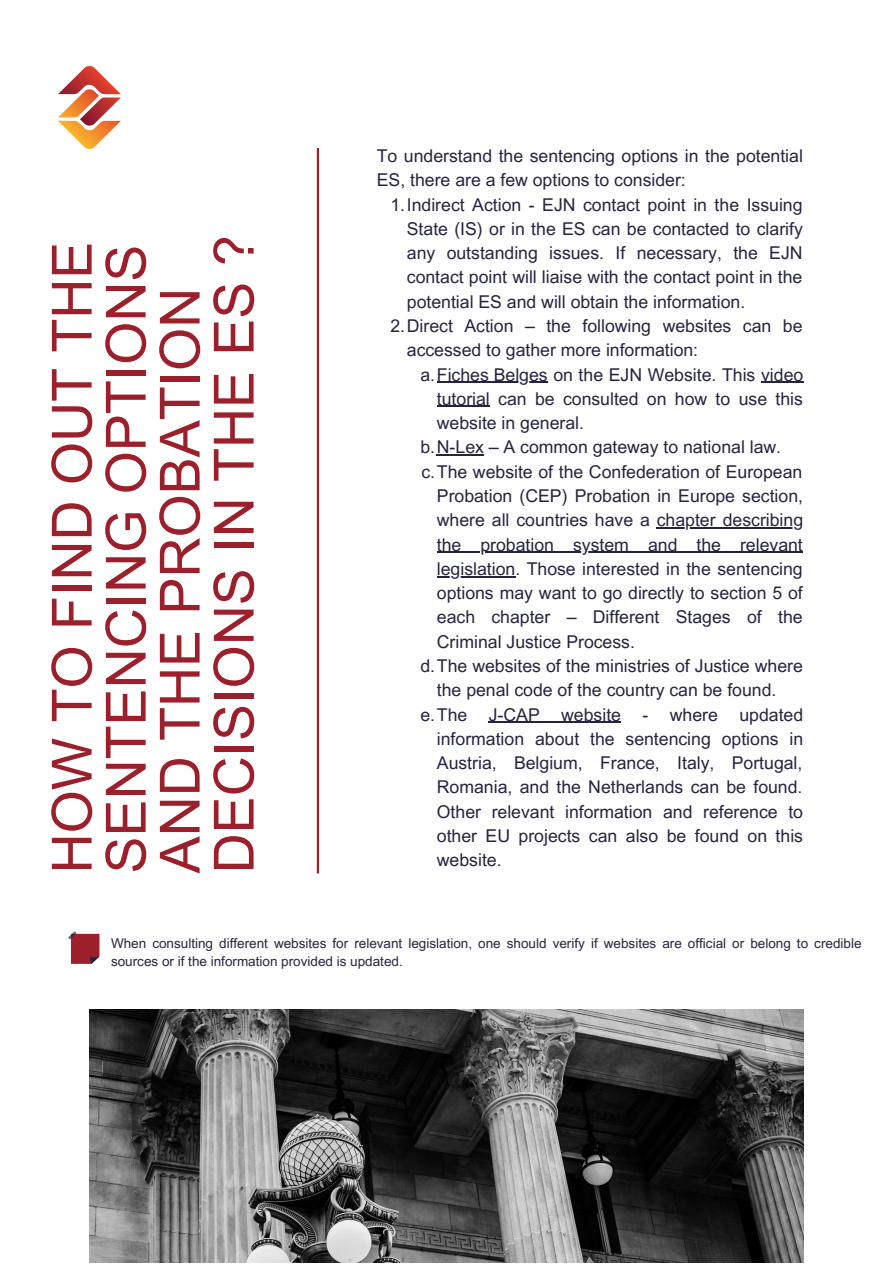
<style>
.page{position:relative;width:893px;height:1264px;background:#fff}
.page>*{position:absolute;margin:0;border:0;box-sizing:border-box;transform-origin:0 0}
.t1{font:55.5px/54px "Arial MT Pro";color:#9c202c}
.t2{font:17.7px/24.3px "Arial MT Pro";color:#252440;text-align:justify}
.t3{font:13.5px/18px "Arial MT Pro";color:#252440}
</style>
<div class="page">
<hr style="left:317px;top:148px;width:2px;height:725px;background:#9c202c">
<img style="left:89px;top:1009px;width:714px;height:253px">
<img style="left:58px;top:66px;width:62px;height:82px">
<hr style="left:437px;top:381px;width:110px;height:2px;background:#252440">
<hr style="left:761px;top:381px;width:42px;height:2px;background:#252440">
<hr style="left:437px;top:406px;width:53px;height:1px;background:#252440">
<hr style="left:437px;top:454px;width:47px;height:1px;background:#252440">
<hr style="left:656px;top:527px;width:147px;height:1px;background:#252440">
<hr style="left:437px;top:551px;width:365px;height:2px;background:#252440">
<hr style="left:437px;top:576px;width:78px;height:1px;background:#252440">
<hr style="left:488px;top:721px;width:133px;height:1px;background:#252440">
<svg style="left:68px;top:931px;width:31px;height:32px"></svg>
<p class="t1" style="left:52px;top:873px;width:639px;rotate:-90deg">HOW TO FIND OUT THE<br>SENTENCING OPTIONS<br>AND THE PROBATION<br>DECISIONS IN THE ES ?</p>
<p class="t2" style="left:377px;top:146px;width:427px">To understand the sentencing options in the potential<br>ES, there are a few options to consider:</p>
<p class="t2" style="left:407px;top:194px;width:397px;text-indent:-16px">1.Indirect Action - EJN contact point in the Issuing State (IS) or in the ES can be contacted to clarify any outstanding issues. If necessary, the EJN contact point will liaise with the contact point in the potential ES and will obtain the information.</p>
<p class="t2" style="left:407px;top:316px;width:397px;text-indent:-16px">2.Direct Action – the following websites can be accessed to gather more information:</p>
<p class="t2" style="left:437px;top:364px;width:368px;text-indent:-16px">a.Fiches Belges on the EJN Website. This video tutorial can be consulted on how to use this website in general.</p>
<p class="t2" style="left:420px;top:437px;width:362px">b.N-Lex – A common gateway to national law.</p>
<p class="t2" style="left:437px;top:461px;width:368px;text-indent:-15px">c.The website of the Confederation of European Probation (CEP) Probation in Europe section, where all countries have a chapter describing the probation system and the relevant legislation. Those interested in the sentencing options may want to go directly to section 5 of each chapter – Different Stages of the Criminal Justice Process.</p>
<p class="t2" style="left:420px;top:656px;width:384px;text-align:center">d.The websites of the ministries of Justice where the penal code of the country can be found.</p>
<p class="t2" style="left:437px;top:704px;width:368px;text-indent:-16px">e.The J-CAP website - where updated information about the sentencing options in Austria, Belgium, France, Italy, Portugal, Romania, and the Netherlands can be found.<br>Other relevant information and reference to other EU projects can also be found on this website.</p>
<p class="t3" style="left:111px;top:935px;width:752px">When consulting different websites for relevant legislation, one should verify if websites are official or belong to credible sources or if the information provided is updated.</p>
</div>
